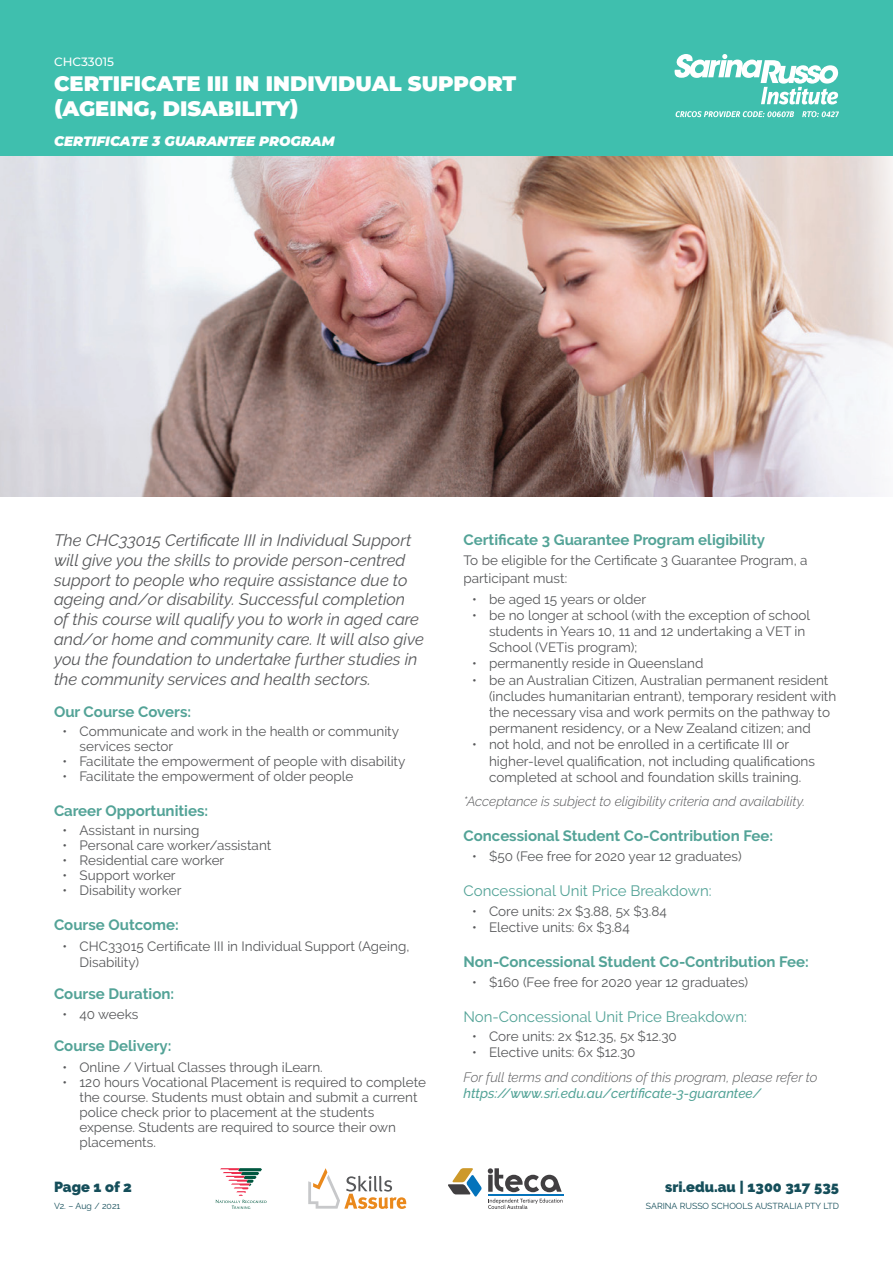
<style>
.page{position:relative;width:893px;height:1263px;background:#fff}
.page>*{position:absolute;margin:0;border:0;box-sizing:border-box;transform-origin:0 0}
.t1{font:900 21px/25.2px "Montserrat";color:#fff}
.t2{font:italic 16.5px/19.8px "Raleway";color:#57585a}
.t3{font:700 15px "Raleway";color:#53a397}
.t4{font:15px "Raleway";color:#53a397}
.t5{font:900 14.55px "Raleway";color:#154e5a}
.t6{font:13.5px/16.2px "Raleway";color:#57585a}
.t7{font:italic 300 13.5px "Raleway";color:#57585a}
.t8{font:italic 500 13.5px "Raleway";color:#53a397}
.t9{font:italic 900 13.5px "Montserrat";color:#fff}
.t10{font:500 12px "Montserrat";color:#fff}
.t11{font:8.7px "Raleway";color:#154e5a}
</style>
<div class="page">
<svg style="left:216px;top:1168px;width:51px;height:41px"></svg>
<svg style="left:308px;top:1168px;width:98px;height:41px"></svg>
<svg style="left:448px;top:1168px;width:34px;height:29px"></svg>
<svg style="left:488px;top:1168px;width:74px;height:24px"></svg>
<svg style="left:488px;top:1198px;width:75px;height:11px"></svg>
<hr style="left:488px;top:1194px;width:75px;height:1px;background:#0473bb">
<img style="left:0;top:156px;width:893px;height:340px">
<div style="left:0;top:0;width:893px;height:156px;background:#3fbfae"></div>
<svg style="left:674px;top:54px;width:165px;height:50px"></svg>
<svg style="left:676px;top:111px;width:118px;height:6px"></svg>
<svg style="left:802px;top:111px;width:37px;height:6px"></svg>
<p class="t10" style="left:54px;top:53px;width:62px">CHC33015</p>
<h1 class="t1" style="left:54px;top:69px;width:464px">CERTIFICATE III IN INDIVIDUAL SUPPORT (AGEING, DISABILITY)</h1>
<p class="t9" style="left:54px;top:131px;width:282px">CERTIFICATE 3 GUARANTEE PROGRAM</p>
<p class="t2" style="left:54px;top:530px;width:371px">The CHC33015 Certificate III in Individual Support will give you the skills to provide person-centred support to people who require assistance due to ageing and/or disability. Successful completion of this course will qualify you to work in aged care and/or home and community care. It will also give you the foundation to undertake further studies in the community services and health sectors.</p>
<p class="t3" style="left:54px;top:703px;width:139px">Our Course Covers:</p>
<p class="t6" style="left:80px;top:724px;width:321px;line-height:15px;text-indent:-17px">• Communicate and work in the health or community services sector</p>
<p class="t6" style="left:63px;top:753px;width:344px">• Facilitate the empowerment of people with disability</p>
<p class="t6" style="left:63px;top:768px;width:292px">• Facilitate the empowerment of older people</p>
<p class="t3" style="left:54px;top:802px;width:156px">Career Opportunities:</p>
<p class="t6" style="left:63px;top:822px;width:138px">• Assistant in nursing</p>
<p class="t6" style="left:63px;top:837px;width:210px">• Personal care worker/assistant</p>
<p class="t6" style="left:63px;top:852px;width:163px">• Residential care worker</p>
<p class="t6" style="left:63px;top:867px;width:115px">• Support worker</p>
<p class="t6" style="left:63px;top:882px;width:120px">• Disability worker</p>
<p class="t3" style="left:54px;top:916px;width:126px">Course Outcome:</p>
<p class="t6" style="left:80px;top:938px;width:331px;text-indent:-17px">• CHC33015 Certificate III in Individual Support (Ageing,<br>Disability)</p>
<p class="t3" style="left:54px;top:985px;width:122px">Course Duration:</p>
<p class="t6" style="left:63px;top:1006px;width:78px">• 40 weeks</p>
<p class="t3" style="left:54px;top:1037px;width:119px">Course Delivery:</p>
<p class="t6" style="left:63px;top:1059px;width:262px">• Online / Virtual Classes through iLearn.</p>
<p class="t6" style="left:80px;top:1074px;width:348px;line-height:15px;text-indent:-17px">• 120 hours Vocational Placement is required to complete the course. Students must obtain and submit a current police check prior to placement at the students expense. Students are required to source their own placements.</p>
<p class="t3" style="left:463px;top:531px;width:303px">Certificate 3 Guarantee Program eligibility</p>
<p class="t6" style="left:463px;top:551px;width:345px;line-height:18px">To be eligible for the Certificate 3 Guarantee Program, a participant must:</p>
<p class="t6" style="left:472px;top:591px;width:176px">• be aged 15 years or older</p>
<p class="t6" style="left:489px;top:607px;width:323px;text-indent:-17px">• be no longer at school (with the exception of school students in Years 10, 11 and 12 undertaking a VET in<br>School (VETis program);</p>
<p class="t6" style="left:472px;top:655px;width:233px">• permanently reside in Queensland</p>
<p class="t6" style="left:489px;top:672px;width:349px;text-indent:-17px">• be an Australian Citizen, Australian permanent resident (includes humanitarian entrant), temporary resident with the necessary visa and work permits on the pathway to permanent residency, or a New Zealand citizen; and</p>
<p class="t6" style="left:489px;top:736px;width:327px;text-indent:-17px">• not hold, and not be enrolled in a certificate III or higher-level qualification, not including qualifications completed at school and foundation skills training.</p>
<p class="t7" style="left:463px;top:794px;width:343px">*Acceptance is subject to eligibility criteria and availability.</p>
<p class="t3" style="left:463px;top:828px;width:311px">Concessional Student Co-Contribution Fee:</p>
<p class="t6" style="left:472px;top:848px;width:271px">• $50 (Fee free for 2020 year 12 graduates)</p>
<p class="t4" style="left:463px;top:882px;width:250px">Concessional Unit Price Breakdown:</p>
<p class="t6" style="left:472px;top:903px;width:196px">• Core units: 2x $3.88, 5x $3.84</p>
<p class="t6" style="left:472px;top:919px;width:159px">• Elective units: 6x $3.84</p>
<p class="t3" style="left:463px;top:953px;width:347px">Non-Concessional Student Co-Contribution Fee:</p>
<p class="t6" style="left:472px;top:974px;width:278px">• $160 (Fee free for 2020 year 12 graduates)</p>
<p class="t4" style="left:463px;top:1008px;width:285px">Non-Concessional Unit Price Breakdown:</p>
<p class="t6" style="left:472px;top:1028px;width:206px">• Core units: 2x $12.35, 5x $12.30</p>
<p class="t6" style="left:472px;top:1044px;width:165px">• Elective units: 6x $12.30</p>
<p class="t7" style="left:463px;top:1069px;width:356px">For full terms and conditions of this program, please refer to</p>
<p class="t8" style="left:463px;top:1085px;width:299px">https://www.sri.edu.au/certificate-3-guarantee/</p>
<p class="t5" style="left:54px;top:1178px;width:79px">Page 1 of 2</p>
<p class="t5" style="left:665px;top:1178px;width:175px">sri.edu.au | 1300 317 535</p>
<p class="t11" style="left:54px;top:1201px;width:68px">V2. – Aug / 2021</p>
<p class="t11" style="left:646px;top:1201px;width:195px">SARINA RUSSO SCHOOLS AUSTRALIA PTY LTD</p>
</div>
